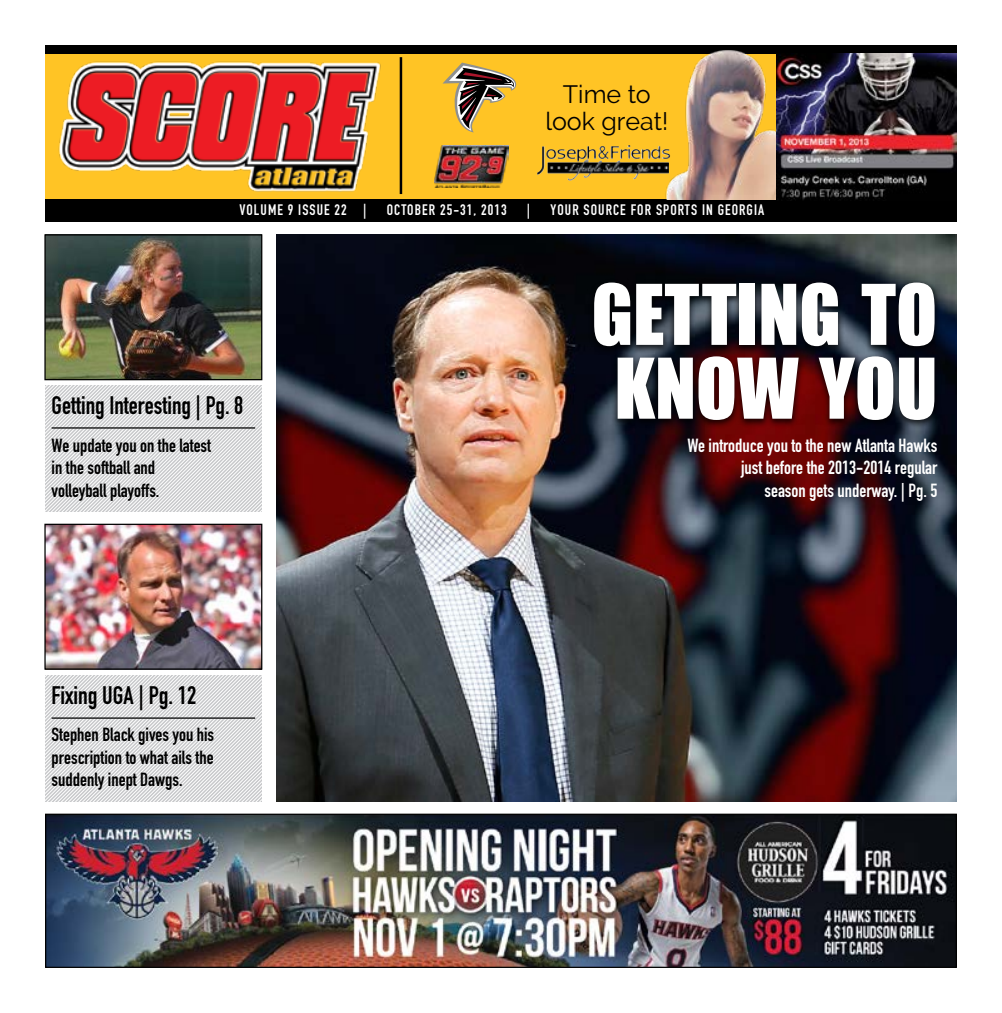
<style>
.page{position:relative;width:1002px;height:1013px;background:#fff}
.page>*{position:absolute;margin:0;border:0;box-sizing:border-box;transform-origin:0 0}
.t1{font:85px/73.8px "Billboard";color:#fff}
.t2{font:25px "DIN Engschrift Std";color:#000}
.t3{font:25px/26.2px "Raleway";color:#000;text-align:center}
.t4{font:18.75px/22.5px "DIN Engschrift Std";color:#000;text-align:justify}
.t5{font:18.75px/22.5px "DIN Engschrift Std";color:#fff;text-align:right}
.t6{font:15px "DIN Engschrift Std";letter-spacing:.07em;color:#fff}
</style>
<div class="page">
<img style="left:47px;top:815px;width:907px;height:151px">
<div style="left:45px;top:813px;width:911px;height:155px;border:1px solid #000"></div>
<div style="left:45px;top:45px;width:911px;height:154px;background:#ffc425"></div>
<img style="left:58px;top:61px;width:323px;height:131px">
<div style="left:45px;top:199px;width:911px;height:23px;background:#000"></div>
<div style="left:45px;top:45px;width:911px;height:9px;background:#000"></div>
<svg style="left:442px;top:63px;width:74px;height:69px"></svg>
<img style="left:434px;top:145px;width:74px;height:43px">
<hr style="left:399px;top:57px;width:3px;height:137px;background:#000">
<img style="left:277px;top:235px;width:679px;height:566px">
<svg style="left:45px;top:385px;width:217px;height:127px"></svg>
<svg style="left:45px;top:675px;width:217px;height:126px"></svg>
<img style="left:46px;top:236px;width:214px;height:142px">
<div style="left:44px;top:234px;width:218px;height:146px;border:1px solid #000"></div>
<img style="left:46px;top:525px;width:214px;height:142px">
<div style="left:44px;top:523px;width:218px;height:146px;border:1px solid #000"></div>
<img style="left:643px;top:50px;width:133px;height:149px">
<img style="left:598px;top:145px;width:32px;height:14px">
<div style="left:587px;top:278px;width:354px;height:150px;background:#000;opacity:.75"></div>
<hr style="left:52px;top:427px;width:203px;height:1px;background:#000">
<hr style="left:52px;top:717px;width:203px;height:1px;background:#000">
<img style="left:776px;top:54px;width:180px;height:146px">
<h2 class="t3" style="left:545px;top:81px;width:124px">Time to look great!</h2>
<p class="t6" style="left:239px;top:201px;width:129px">VOLUME 9 ISSUE 22 |</p>
<p class="t6" style="left:387px;top:201px;width:121px">OCTOBER 25-31, 2013</p>
<p class="t6" style="left:527px;top:201px;width:5px">|</p>
<p class="t6" style="left:550px;top:201px;width:215px">YOUR SOURCE FOR SPORTS IN GEORGIA</p>
<h2 class="t2" style="left:52px;top:391px;width:193px">Getting Interesting | Pg. 8</h2>
<h1 class="t1" style="left:591px;top:278px;width:347px">GETTING TO<br>KNOW YOU</h1>
<p class="t4" style="left:52px;top:434px;width:161px;text-align:left">We update you on the latest in the softball and volleyball playoffs.</p>
<p class="t5" style="left:687px;top:434px;width:251px">We introduce you to the new Atlanta Hawks just before the 2013-2014 regular<br>season gets underway. | Pg. 5</p>
<h2 class="t2" style="left:52px;top:680px;width:146px">Fixing UGA | Pg. 12</h2>
<p class="t4" style="left:52px;top:723px;width:164px">Stephen Black gives you his prescription to what ails the suddenly inept Dawgs.</p>
</div>
